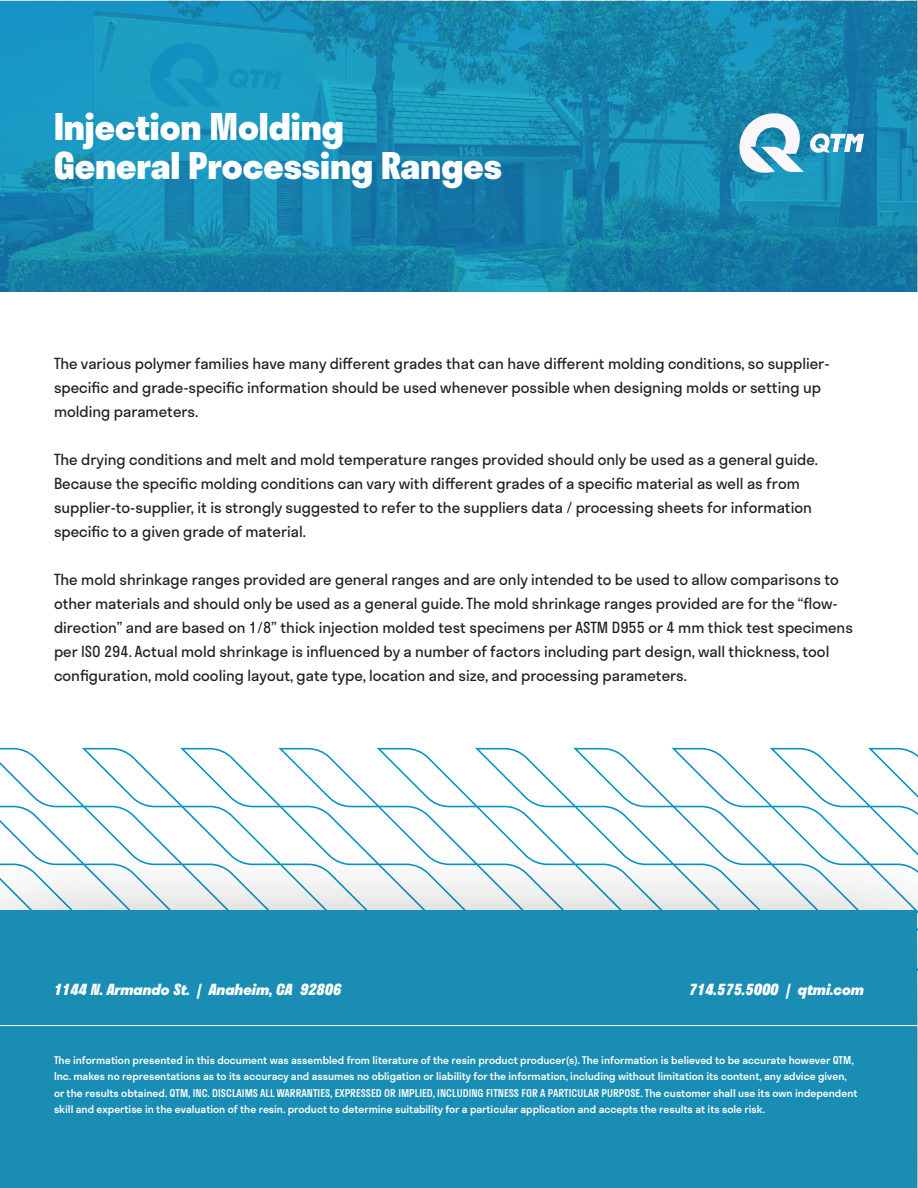
<style>
.page{position:relative;width:918px;height:1188px;background:#fff}
.page>*{position:absolute;margin:0;border:0;box-sizing:border-box;transform-origin:0 0}
.t1{font:800 36px/39px "Stratos";color:#fff}
.t2{font:15px/24px "Stratos";color:#231f20}
.t3{font:italic 800 15px "Stratos";color:#fff}
.t4{font:500 10.5px/16.5px "Stratos";color:#fff}
</style>
<div class="page">
<img style="left:1px;top:1px;width:916px;height:291px">
<svg style="left:810px;top:133px;width:54px;height:20px"></svg>
<svg style="left:739px;top:113px;width:65px;height:60px"></svg>
<svg style="left:1px;top:748px;width:81px;height:95px"></svg>
<svg style="left:82px;top:748px;width:98px;height:95px"></svg>
<svg style="left:180px;top:748px;width:98px;height:95px"></svg>
<svg style="left:278px;top:748px;width:99px;height:95px"></svg>
<svg style="left:377px;top:748px;width:98px;height:95px"></svg>
<svg style="left:475px;top:748px;width:98px;height:95px"></svg>
<svg style="left:573px;top:748px;width:99px;height:95px"></svg>
<svg style="left:672px;top:748px;width:98px;height:95px"></svg>
<svg style="left:770px;top:748px;width:148px;height:95px"></svg>
<div style="left:0;top:843px;width:918px;height:345px;background:#231f20;opacity:.75"></div>
<div style="left:1px;top:910px;width:916px;height:277px;background:#1a8db5"></div>
<hr style="left:0;top:1025px;width:918px;height:1px;background:#fff">
<p class="t1" style="left:54px;top:106px;width:450px">Injection Molding<br>General Processing Ranges</p>
<p class="t2" style="left:54px;top:350px;width:777px">The various polymer families have many different grades that can have different molding conditions, so supplier&shy;specific and grade-specific information should be used whenever possible when designing molds or setting up molding parameters.</p>
<p class="t2" style="left:54px;top:446px;width:765px">The drying conditions and melt and mold temperature ranges provided should only be used as a general guide.<br>Because the specific molding conditions can vary with different grades of a specific material as well as from supplier-to-supplier, it is strongly suggested to refer to the suppliers data / processing sheets for information specific to a given grade of material.</p>
<p class="t2" style="left:54px;top:566px;width:800px">The mold shrinkage ranges provided are general ranges and are only intended to be used to allow comparisons to other materials and should only be used as a general guide. The mold shrinkage ranges provided are for the “flow&shy;direction” and are based on 1/8” thick injection molded test specimens per ASTM D955 or 4 mm thick test specimens per ISO 294. Actual mold shrinkage is influenced by a number of factors including part design, wall thickness, tool configuration, mold cooling layout, gate type, location and size, and processing parameters.</p>
<p class="t3" style="left:54px;top:978px;width:289px">1144 N. Armando St. | Anaheim, CA 92806</p>
<p class="t3" style="left:689px;top:978px;width:177px">714.575.5000 | qtmi.com</p>
<p class="t4" style="left:54px;top:1051px;width:805px">The information presented in this document was assembled from literature of the resin product producer(s). The information is believed to be accurate however QTM, Inc. makes no representations as to its accuracy and assumes no obligation or liability for the information, including without limitation its content, any advice given, or the results obtained. QTM, INC. DISCLAIMS ALL WARRANTIES, EXPRESSED OR IMPLIED, INCLUDING FITNESS FOR A PARTICULAR PURPOSE. The customer shall use its own independent skill and expertise in the evaluation of the resin. product to determine suitability for a particular application and accepts the results at its sole risk.</p>
</div>
